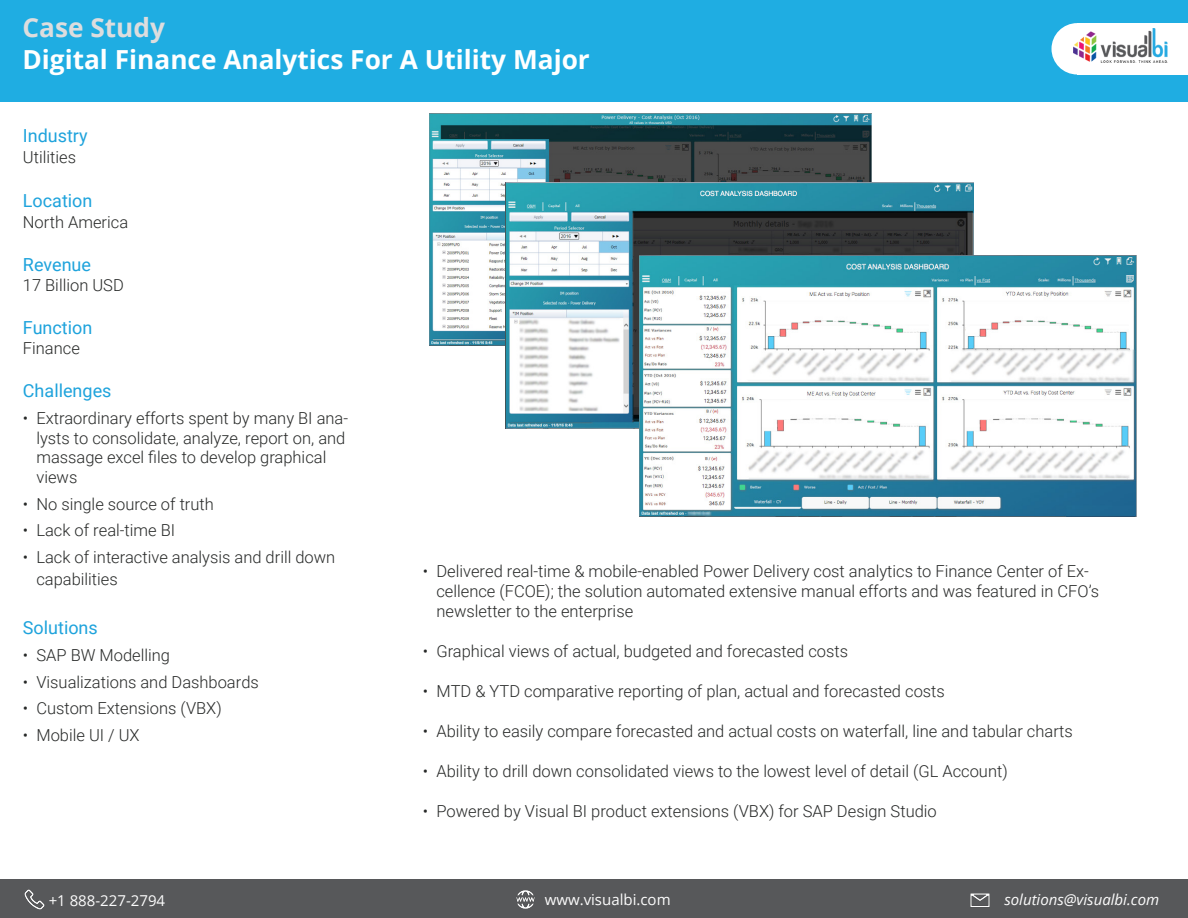
<style>
.page{position:relative;width:1188px;height:918px;background:#fff}
.page>*{position:absolute;margin:0;border:0;box-sizing:border-box;transform-origin:0 0}
.t1{font:700 26.25px "Open Sans";color:#fff}
.t2{font:700 26.25px "Open Sans";color:#ddddde}
.t3{font:18px "Roboto";color:#1ea3dc}
.t4{font:300 16.5px/19.8px "Roboto";color:#272928}
.t5{font:15px "Open Sans";color:#fcfcfc}
.t6{font:italic 15px "Open Sans";color:#fcfcfc}
</style>
<div class="page">
<div style="left:0;top:0;width:1188px;height:102px;background:#1fade2"></div>
<div style="left:1052px;top:23px;width:51px;height:52px;background:#fff;border-radius:50%"></div>
<div style="left:1077px;top:23px;width:111px;height:52px;background:#fff"></div>
<img style="left:1073px;top:29px;width:95px;height:33px">
<div style="left:0;top:880px;width:1188px;height:38px;background:#57585a"></div>
<img style="left:24px;top:889px;width:21px;height:21px">
<img style="left:516px;top:890px;width:19px;height:19px">
<img style="left:970px;top:893px;width:20px;height:14px">
<img style="left:429px;top:113px;width:443px;height:232px">
<img style="left:506px;top:183px;width:468px;height:246px">
<img style="left:639px;top:256px;width:498px;height:261px">
<p class="t2" style="left:22px;top:9px;width:144px">Case Study</p>
<p class="t1" style="left:22px;top:41px;width:569px">Digital Finance Analytics For A Utility Major</p>
<p class="t3" style="left:23px;top:123px;width:66px">Industry</p>
<p class="t4" style="left:23px;top:147px;width:55px">Utilities</p>
<p class="t3" style="left:23px;top:188px;width:71px">Location</p>
<p class="t4" style="left:23px;top:212px;width:107px">North America</p>
<p class="t3" style="left:23px;top:252px;width:70px">Revenue</p>
<p class="t4" style="left:23px;top:275px;width:102px">17 Billion USD</p>
<p class="t3" style="left:23px;top:315px;width:71px">Function</p>
<p class="t4" style="left:23px;top:338px;width:58px">Finance</p>
<p class="t3" style="left:23px;top:378px;width:90px">Challenges</p>
<p class="t4" style="left:36px;top:408px;width:313px;text-indent:-14px">• Extraordinary efforts spent by many BI ana&shy;lysts to consolidate, analyze, report on, and massage excel files to develop graphical views</p>
<p class="t4" style="left:23px;top:493px;width:193px">• No single source of truth</p>
<p class="t4" style="left:23px;top:520px;width:154px">• Lack of real-time BI</p>
<p class="t4" style="left:36px;top:546px;width:300px;line-height:21.6px;text-indent:-14px">• Lack of interactive analysis and drill down capabilities</p>
<p class="t3" style="left:23px;top:615px;width:76px">Solutions</p>
<p class="t4" style="left:23px;top:645px;width:149px">• SAP BW Modelling</p>
<p class="t4" style="left:23px;top:671px;width:237px">• Visualizations and Dashboards</p>
<p class="t4" style="left:23px;top:698px;width:200px">• Custom Extensions (VBX)</p>
<p class="t4" style="left:23px;top:724px;width:118px">• Mobile UI / UX</p>
<p class="t4" style="left:436px;top:561px;width:664px;text-indent:-14px">• Delivered real-time &amp; mobile-enabled Power Delivery cost analytics to Finance Center of Ex&shy;cellence (FCOE); the solution automated extensive manual efforts and was featured in CFO’s newsletter to the enterprise</p>
<p class="t4" style="left:423px;top:640px;width:427px">• Graphical views of actual, budgeted and forecasted costs</p>
<p class="t4" style="left:423px;top:680px;width:523px">• MTD &amp; YTD comparative reporting of plan, actual and forecasted costs</p>
<p class="t4" style="left:423px;top:721px;width:652px">• Ability to easily compare forecasted and actual costs on waterfall, line and tabular charts</p>
<p class="t4" style="left:423px;top:761px;width:586px">• Ability to drill down consolidated views to the lowest level of detail (GL Account)</p>
<p class="t4" style="left:423px;top:801px;width:515px">• Powered by Visual BI product extensions (VBX) for SAP Design Studio</p>
<p class="t5" style="left:49px;top:890px;width:118px">+1 888-227-2794</p>
<p class="t5" style="left:545px;top:890px;width:127px">www.visualbi.com</p>
<p class="t6" style="left:1004px;top:889px;width:156px">solutions@visualbi.com</p>
</div>
